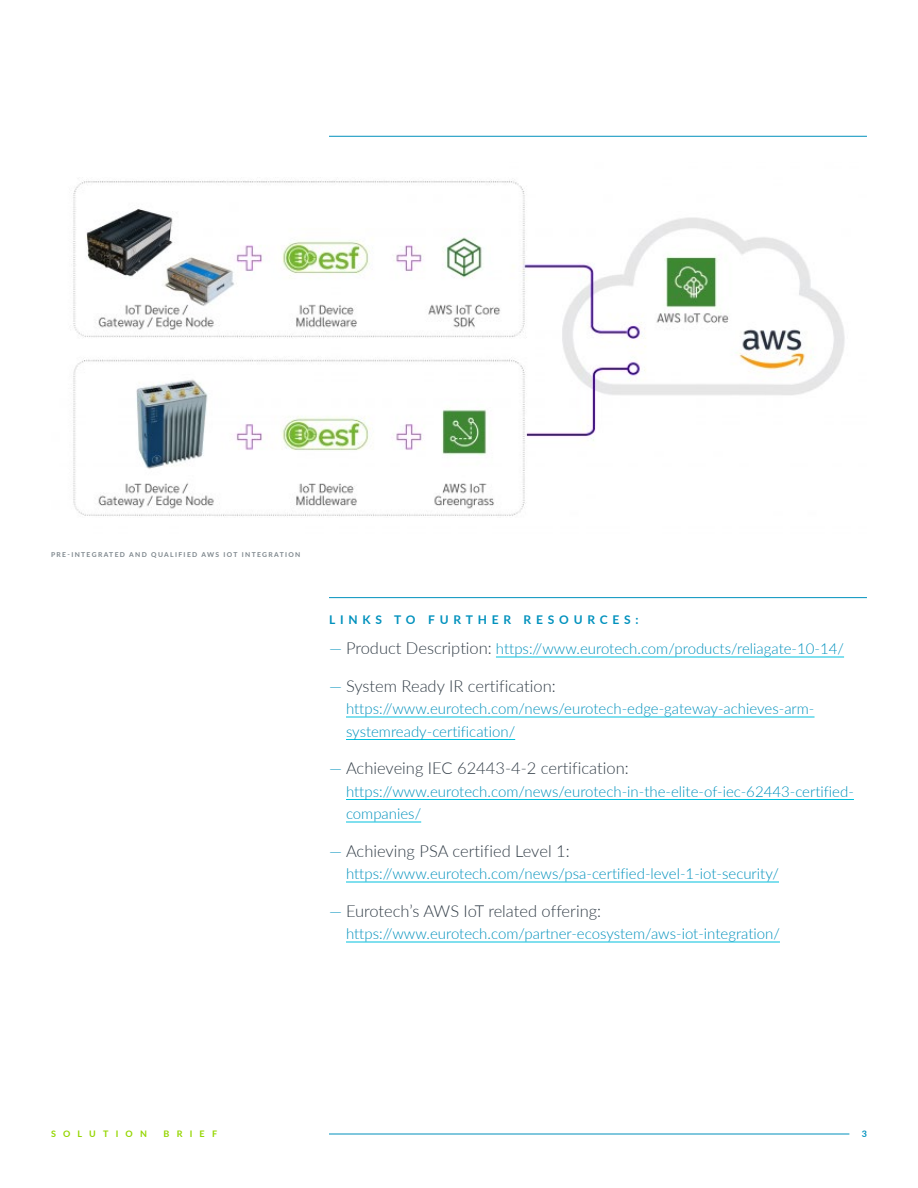
<style>
.page{position:relative;width:918px;height:1188px;background:#fff}
.page>*{position:absolute;margin:0;border:0;box-sizing:border-box;transform-origin:0 0}
.t1{font:300 16.5px "Lato";color:#333e48}
.t2{font:300 15px/22.5px "Lato";color:#0091bd}
.t3{font:700 12px "Lato";letter-spacing:.4em;color:#0091bd}
.t4{font:700 9px "Lato";letter-spacing:.8em;color:#95d600}
.t5{font:700 9px "Lato";color:#0091bd}
.t6{font:700 6.75px "Lato";letter-spacing:.2em;color:#7d868c}
.s1{font-size:16.5px}
.s2{font-size:16.5px;color:#333e48}
.s3{color:#0091bd}
</style>
<div class="page">
<hr style="left:329px;top:136px;width:538px;height:1px;background:#0091bd">
<hr style="left:329px;top:1134px;width:520px;height:1px;background:#0091bd">
<hr style="left:496px;top:657px;width:348px;height:1px;background:#00c1de">
<hr style="left:346px;top:717px;width:469px;height:1px;background:#00c1de">
<hr style="left:346px;top:739px;width:169px;height:1px;background:#00c1de">
<hr style="left:346px;top:799px;width:508px;height:1px;background:#00c1de">
<hr style="left:346px;top:822px;width:75px;height:1px;background:#00c1de">
<hr style="left:346px;top:882px;width:433px;height:1px;background:#00c1de">
<hr style="left:346px;top:942px;width:434px;height:1px;background:#00c1de">
<img style="left:73px;top:179px;width:772px;height:337px">
<hr style="left:329px;top:597px;width:538px;height:1px;background:#0091bd">
<p class="t6" style="left:51px;top:549px;width:251px">PRE-INTEGRATED AND QUALIFIED AWS IOT INTEGRATION</p>
<p class="t3" style="left:329px;top:611px;width:311px">LINKS TO FURTHER RESOURCES:</p>
<p class="t2" style="left:329px;top:637px;width:517px"><span class="s1">—</span> <span class="s2">Product Description:</span> https://www.eurotech.com/products/reliagate-10-14/</p>
<p class="t1" style="left:329px;top:674px;width:228px"><span class="s3">—</span> System Ready IR certification:</p>
<p class="t2" style="left:346px;top:697px;width:470px">https://www.eurotech.com/news/eurotech-edge-gateway-achieves-arm&shy;systemready-certification/</p>
<p class="t1" style="left:329px;top:757px;width:301px"><span class="s3">—</span> Achieveing IEC 62443-4-2 certification:</p>
<p class="t2" style="left:346px;top:779px;width:509px">https://www.eurotech.com/news/eurotech-in-the-elite-of-iec-62443-certified&shy;companies/</p>
<p class="t1" style="left:329px;top:839px;width:242px"><span class="s3">—</span> Achieving PSA certified Level 1:</p>
<p class="t2" style="left:346px;top:862px;width:434px">https://www.eurotech.com/news/psa-certified-level-1-iot-security/</p>
<p class="t1" style="left:329px;top:899px;width:274px"><span class="s3">—</span> Eurotech’s AWS IoT related offering:</p>
<p class="t2" style="left:346px;top:922px;width:435px">https://www.eurotech.com/partner-ecosystem/aws-iot-integration/</p>
<p class="t4" style="left:51px;top:1127px;width:98px">SOLUTION</p>
<p class="t4" style="left:164px;top:1127px;width:55px">BRIEF</p>
<p class="t5" style="left:862px;top:1127px;width:7px">3</p>
</div>
